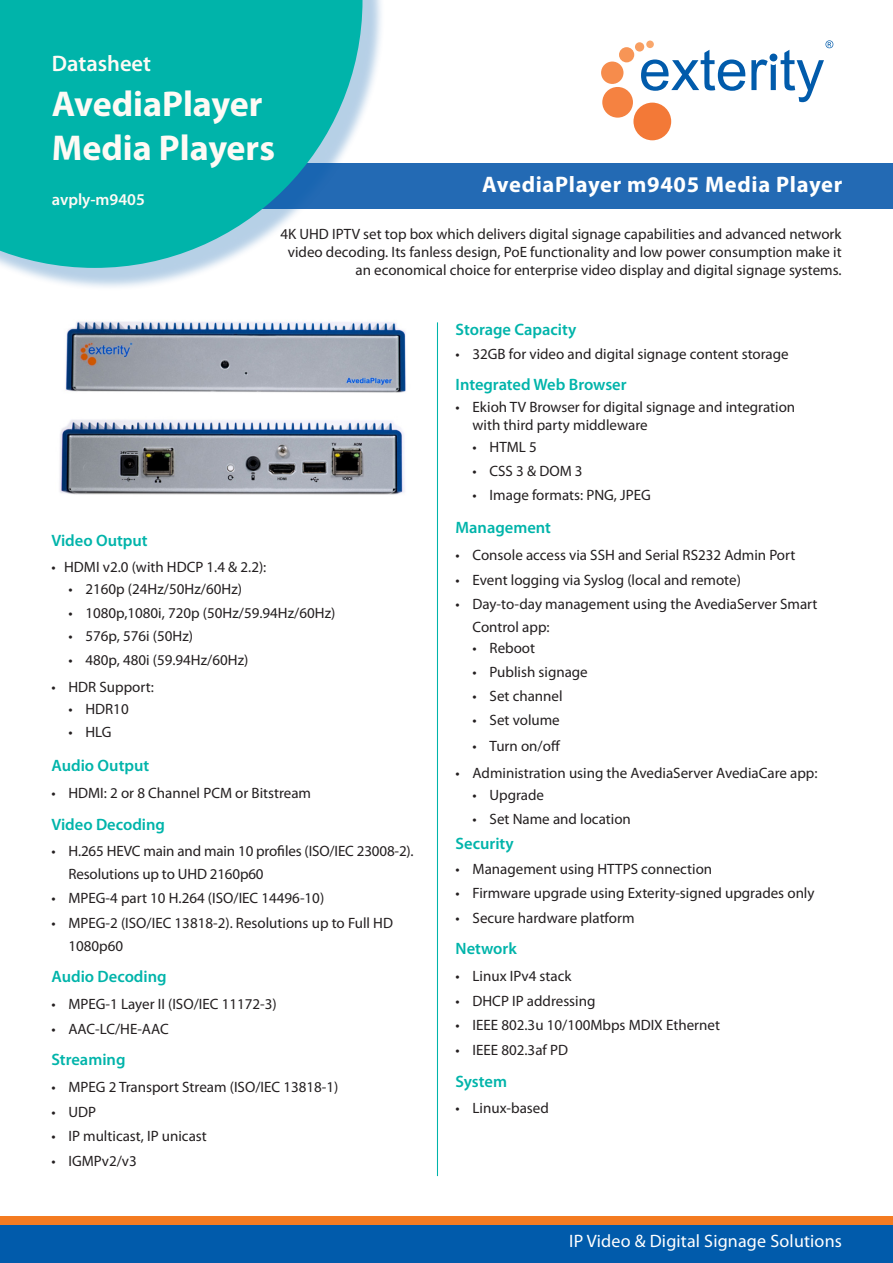
<style>
.page{position:relative;width:893px;height:1263px;background:#fff}
.page>*{position:absolute;margin:0;border:0;box-sizing:border-box;transform-origin:0 0}
.FrontPage_AvediaServ{font:700 36px "Myriad Pro";color:#fefaf5}
.t1{font:700 22.5px "Myriad Pro";letter-spacing:.03em;color:#fff}
.FrontPage_AvediaServ-2{font:600 22.5px "Myriad Pro";color:#fefaf5}
.t2{font:18px "Myriad Pro";letter-spacing:.01em;color:#fff}
.SmallHeading{font:600 16.5px "Myriad Pro";color:#00b4aa}
.FrontPage_AvediaServ-3{font:600 16.5px "Myriad Pro";color:#fefaf5}
.Bullet{font:600 16.5px "Myriad Pro";color:#00b4aa}
.FrontPage_first_para{font:15px/22.5px "Myriad Pro";color:#231f20}
</style>
<div class="page">
<div style="left:0;top:1222px;width:893px;height:41px;background:#015bab"></div>
<div style="left:0;top:1216px;width:893px;height:9px;background:#f47b21"></div>
<div style="left:0;top:163px;width:893px;height:45px;background:#236ab4"></div>
<div style="left:0;top:0;width:386px;height:291px;background:#015bab;opacity:.29"></div>
<svg style="left:0;top:0;width:362px;height:268px;background:#1db8b3"></svg>
<div style="left:646px;top:41px;width:8px;height:7px;background:#f9a76c;border-radius:50%"></div>
<div style="left:635px;top:42px;width:9px;height:10px;background:#f89e61;border-radius:50%"></div>
<div style="left:619px;top:47px;width:15px;height:15px;background:#f79556;border-radius:50%"></div>
<div style="left:601px;top:62px;width:22px;height:22px;background:#f68c4c;border-radius:50%"></div>
<div style="left:602px;top:87px;width:31px;height:31px;background:#f58241;border-radius:50%"></div>
<div style="left:633px;top:103px;width:38px;height:37px;background:#f37937;border-radius:50%"></div>
<svg style="left:641px;top:50px;width:104px;height:41px"></svg>
<svg style="left:751px;top:40px;width:82px;height:62px"></svg>
<hr style="left:437px;top:322px;width:1px;height:854px;background:#00b4aa">
<img style="left:59px;top:419px;width:346px;height:76px">
<img style="left:65px;top:320px;width:341px;height:73px">
<p class="FrontPage_AvediaServ-2" style="left:52px;top:49px;width:101px">Datasheet</p>
<p class="FrontPage_AvediaServ" style="left:52px;top:80px;width:212px">AvediaPlayer</p>
<p class="FrontPage_AvediaServ" style="left:52px;top:125px;width:225px">Media Players</p>
<p class="FrontPage_AvediaServ-3" style="left:52px;top:189px;width:95px">avply-m9405</p>
<p class="t1" style="left:482px;top:170px;width:362px">AvediaPlayer m9405 Media Player</p>
<p class="FrontPage_first_para" style="left:280px;top:225px;width:563px;line-height:18px;text-align:right">4K UHD IPTV set top box which delivers digital signage capabilities and advanced network video decoding. Its fanless design, PoE functionality and low power consumption make it an economical choice for enterprise video display and digital signage systems.</p>
<p class="SmallHeading" style="left:51px;top:529px;width:98px">Video Output</p>
<p class="FrontPage_first_para" style="left:51px;top:556px;width:216px">• HDMI v2.0 (with HDCP 1.4 &amp; 2.2):</p>
<p class="FrontPage_first_para" style="left:68px;top:577px;width:175px">• 2160p (24Hz/50Hz/60Hz)</p>
<p class="FrontPage_first_para" style="left:68px;top:601px;width:269px">• 1080p,1080i, 720p (50Hz/59.94Hz/60Hz)</p>
<p class="FrontPage_first_para" style="left:68px;top:625px;width:126px">• 576p, 576i (50Hz)</p>
<p class="FrontPage_first_para" style="left:68px;top:649px;width:181px">• 480p, 480i (59.94Hz/60Hz)</p>
<p class="FrontPage_first_para" style="left:51px;top:675px;width:104px">• HDR Support:</p>
<p class="FrontPage_first_para" style="left:68px;top:697px;width:62px">• HDR10</p>
<p class="FrontPage_first_para" style="left:68px;top:721px;width:44px">• HLG</p>
<p class="SmallHeading" style="left:51px;top:755px;width:99px">Audio Output</p>
<p class="FrontPage_first_para" style="left:51px;top:781px;width:261px">• HDMI: 2 or 8 Channel PCM or Bitstream</p>
<p class="SmallHeading" style="left:51px;top:813px;width:115px">Video Decoding</p>
<p class="FrontPage_first_para" style="left:68px;top:840px;width:347px;text-indent:-17px">• H.265 HEVC main and main 10 profiles (ISO/IEC 23008-2).<br>Resolutions up to UHD 2160p60</p>
<p class="FrontPage_first_para" style="left:51px;top:887px;width:274px">• MPEG-4 part 10 H.264 (ISO/IEC 14496-10)</p>
<p class="FrontPage_first_para" style="left:68px;top:911px;width:326px;text-indent:-17px">• MPEG-2 (ISO/IEC 13818-2). Resolutions up to Full HD<br>1080p60</p>
<p class="SmallHeading" style="left:51px;top:966px;width:117px">Audio Decoding</p>
<p class="FrontPage_first_para" style="left:51px;top:992px;width:227px">• MPEG-1 Layer II (ISO/IEC 11172-3)</p>
<p class="FrontPage_first_para" style="left:51px;top:1017px;width:119px">• AAC-LC/HE-AAC</p>
<p class="SmallHeading" style="left:51px;top:1049px;width:76px">Streaming</p>
<p class="FrontPage_first_para" style="left:51px;top:1075px;width:288px">• MPEG 2 Transport Stream (ISO/IEC 13818-1)</p>
<p class="FrontPage_first_para" style="left:51px;top:1100px;width:46px">• UDP</p>
<p class="FrontPage_first_para" style="left:51px;top:1125px;width:157px">• IP multicast, IP unicast</p>
<p class="FrontPage_first_para" style="left:51px;top:1149px;width:87px">• IGMPv2/v3</p>
<p class="SmallHeading" style="left:456px;top:319px;width:122px">Storage Capacity</p>
<p class="FrontPage_first_para" style="left:456px;top:342px;width:335px">• 32GB for video and digital signage content storage</p>
<p class="SmallHeading" style="left:456px;top:374px;width:173px">Integrated Web Browser</p>
<p class="FrontPage_first_para" style="left:473px;top:398px;width:324px;line-height:18px;text-indent:-17px">• Ekioh TV Browser for digital signage and integration with third party middleware</p>
<p class="FrontPage_first_para" style="left:473px;top:435px;width:66px">• HTML 5</p>
<p class="FrontPage_first_para" style="left:473px;top:459px;width:112px">• CSS 3 &amp; DOM 3</p>
<p class="FrontPage_first_para" style="left:473px;top:483px;width:180px">• Image formats: PNG, JPEG</p>
<p class="SmallHeading" style="left:456px;top:517px;width:97px">Management</p>
<p class="FrontPage_first_para" style="left:456px;top:543px;width:341px">• Console access via SSH and Serial RS232 Admin Port</p>
<p class="FrontPage_first_para" style="left:456px;top:568px;width:287px">• Event logging via Syslog (local and remote)</p>
<p class="FrontPage_first_para" style="left:473px;top:593px;width:346px;text-indent:-17px">• Day-to-day management using the AvediaServer Smart<br>Control app:</p>
<p class="FrontPage_first_para" style="left:473px;top:637px;width:64px">• Reboot</p>
<p class="FrontPage_first_para" style="left:473px;top:661px;width:117px">• Publish signage</p>
<p class="FrontPage_first_para" style="left:473px;top:684px;width:92px">• Set channel</p>
<p class="FrontPage_first_para" style="left:473px;top:708px;width:89px">• Set volume</p>
<p class="FrontPage_first_para" style="left:473px;top:735px;width:89px">• Turn on/off</p>
<p class="FrontPage_first_para" style="left:456px;top:762px;width:363px">• Administration using the AvediaServer AvediaCare app:</p>
<p class="FrontPage_first_para" style="left:473px;top:783px;width:73px">• Upgrade</p>
<p class="FrontPage_first_para" style="left:473px;top:807px;width:160px">• Set Name and location</p>
<p class="Bullet" style="left:456px;top:833px;width:60px">Security</p>
<p class="FrontPage_first_para" style="left:456px;top:857px;width:258px">• Management using HTTPS connection</p>
<p class="FrontPage_first_para" style="left:456px;top:881px;width:361px">• Firmware upgrade using Exterity-signed upgrades only</p>
<p class="FrontPage_first_para" style="left:456px;top:906px;width:180px">• Secure hardware platform</p>
<p class="SmallHeading" style="left:456px;top:938px;width:63px">Network</p>
<p class="FrontPage_first_para" style="left:456px;top:965px;width:117px">• Linux IPv4 stack</p>
<p class="FrontPage_first_para" style="left:456px;top:989px;width:141px">• DHCP IP addressing</p>
<p class="FrontPage_first_para" style="left:456px;top:1014px;width:266px">• IEEE 802.3u 10/100Mbps MDIX Ethernet</p>
<p class="FrontPage_first_para" style="left:456px;top:1038px;width:114px">• IEEE 802.3af PD</p>
<p class="SmallHeading" style="left:456px;top:1070px;width:53px">System</p>
<p class="FrontPage_first_para" style="left:456px;top:1097px;width:95px">• Linux-based</p>
<p class="t2" style="left:569px;top:1230px;width:274px">IP Video &amp; Digital Signage Solutions</p>
</div>
